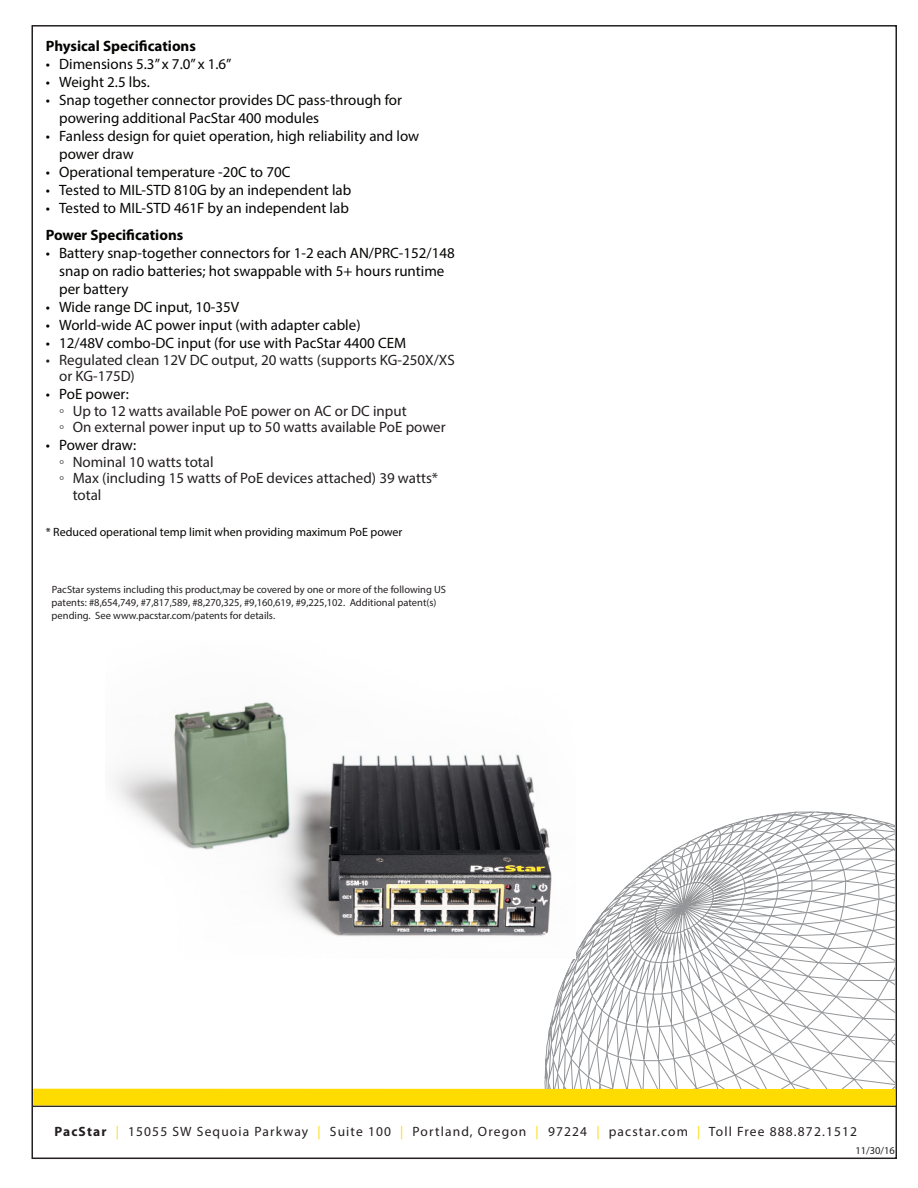
<style>
.page{position:relative;width:918px;height:1188px;background:#fff}
.page>*{position:absolute;margin:0;border:0;box-sizing:border-box;transform-origin:0 0}
.t1{font:15px/18px "Myriad Pro";color:#040503}
.t2{font:15px/16.5px "Myriad Pro";color:#231f20}
.Bulleted_Text{font:700 15px "Myriad Pro";color:#040503}
.Heading{font:700 15px "Myriad Pro";color:#040503}
.t3{font:13.5px "Myriad Pro";letter-spacing:.085em;color:#231f20}
.Heading-2{font:12px "Myriad Pro";color:#040503}
.t4{font:10.5px/12.6px "Myriad Pro";color:#231f20}
.s1{font-family:"Verdana"}
.s2{font-weight:700}
.s3{color:#ffdc01}
</style>
<div class="page">
<hr style="left:33px;top:1105px;width:864px;height:2px;background:#231f20">
<div style="left:33px;top:1089px;width:863px;height:16px;background:#ffdc01"></div>
<svg style="left:544px;top:811px;width:351px;height:278px"></svg>
<img style="left:114px;top:701px;width:461px;height:257px">
<p class="Bulleted_Text" style="left:46px;top:36px;width:152px">Physical Specifications</p>
<p class="t1" style="left:46px;top:55px;width:187px">• Dimensions 5.3” x 7.0” x 1.6”</p>
<p class="t1" style="left:46px;top:73px;width:106px">• Weight 2.5 lbs.</p>
<p class="t1" style="left:59px;top:91px;width:344px;text-indent:-13px">• Snap together connector provides DC pass-through for powering additional PacStar 400 modules</p>
<p class="t1" style="left:59px;top:127px;width:362px;text-indent:-13px">• Fanless design for quiet operation, high reliability and low power draw</p>
<p class="t1" style="left:46px;top:163px;width:246px">• Operational temperature -20C to 70C</p>
<p class="t1" style="left:46px;top:181px;width:307px">• Tested to MIL-STD 810G by an independent lab</p>
<p class="t1" style="left:46px;top:199px;width:305px">• Tested to MIL-STD 461F by an independent lab</p>
<p class="Heading" style="left:46px;top:225px;width:139px">Power Specifications</p>
<p class="t1" style="left:59px;top:244px;width:397px;text-indent:-13px">• Battery snap-together connectors for 1-2 each AN/PRC-152/148 snap on radio batteries; hot swappable with 5+ hours runtime per battery</p>
<p class="t1" style="left:46px;top:298px;width:195px">• Wide range DC input, 10-35V</p>
<p class="t1" style="left:46px;top:316px;width:316px">• World-wide AC power input (with adapter cable)</p>
<p class="t1" style="left:46px;top:334px;width:362px">• 12/48V combo-DC input (for use with PacStar 4400 CEM</p>
<p class="t2" style="left:59px;top:351px;width:397px;text-indent:-13px">• Regulated clean 12V DC output, 20 watts (supports KG-250X/XS or KG-175D)</p>
<p class="t1" style="left:46px;top:385px;width:85px">• PoE power:</p>
<p class="t2" style="left:59px;top:402px;width:349px"><span class="s1">◦</span> Up to 12 watts available PoE power on AC or DC input</p>
<p class="t2" style="left:59px;top:419px;width:388px"><span class="s1">◦</span> On external power input up to 50 watts available PoE power</p>
<p class="t1" style="left:46px;top:436px;width:92px">• Power draw:</p>
<p class="t2" style="left:59px;top:453px;width:156px"><span class="s1">◦</span> Nominal 10 watts total</p>
<p class="t2" style="left:73px;top:470px;width:367px;text-indent:-14px"><span class="s1">◦</span> Max (including 15 watts of PoE devices attached) 39 watts* total</p>
<p class="Heading-2" style="left:46px;top:524px;width:358px">* Reduced operational temp limit when providing maximum PoE power</p>
<p class="t4" style="left:52px;top:583px;width:396px">PacStar systems including this product,may be covered by one or more of the following US patents: #8,654,749, #7,817,589, #8,270,325, #9,160,619, #9,225,102. Additional patent(s) pending. See www.pacstar.com/patents for details.</p>
<p class="t3" style="left:54px;top:1123px;width:804px"><span class="s2">PacStar</span> <span class="s3">|</span> 15055 SW Sequoia Parkway <span class="s3">|</span> Suite 100 <span class="s3">|</span> Portland, Oregon <span class="s3">|</span> 97224 <span class="s3">|</span> pacstar.com <span class="s3">|</span> Toll Free 888.872.1512</p>
<p class="t4" style="left:855px;top:1144px;width:41px">11/30/16</p>
</div>
